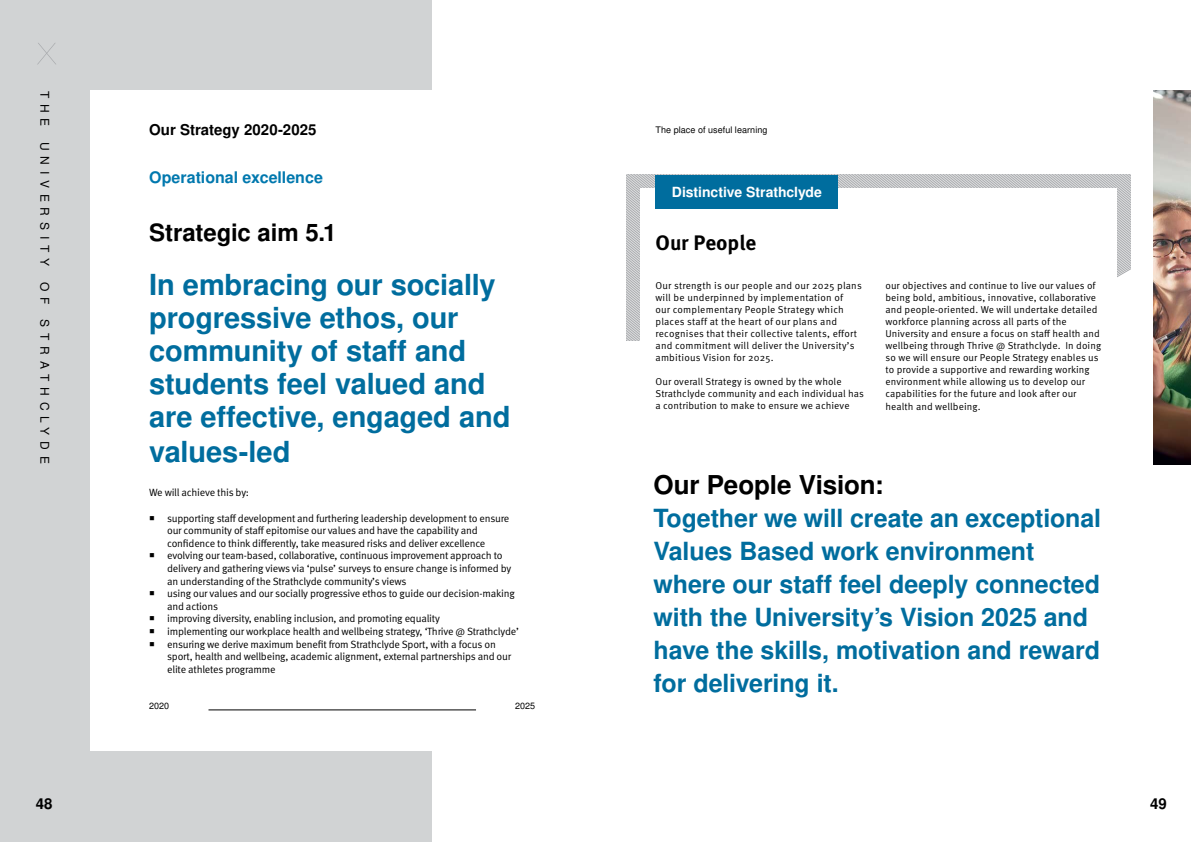
<style>
.page{position:relative;width:1191px;height:842px;background:#fff}
.page>*{position:absolute;margin:0;border:0;box-sizing:border-box;transform-origin:0 0}
.t1{font:700 29px/33.4px "Nimbus San L";letter-spacing:-.005em;color:#006d9e}
.t2{font:700 26px "Nimbus San L";letter-spacing:-.005em;color:#000}
.t3{font:700 25px/33px "Nimbus San L";letter-spacing:-.005em;color:#006d9e}
.t4{font:700 24px "Nimbus San L";letter-spacing:-.005em;color:#000}
.t5{font:700 21px "Meta OT";color:#000}
.t6{font:700 16px "Nimbus San L";color:#0078ae}
.H5_Right{font:700 15px "Nimbus San L";color:#000}
.t7{font:700 14px "Nimbus San L";color:#fff}
.t8{font:12px "Nimbus San L";letter-spacing:.485em;color:#000}
.t9{font:10.5px/12.6px "Meta OT Norm";letter-spacing:-.02em;color:#000}
.t10{font:10px/12.1px "Meta OT Norm";letter-spacing:.01em;color:#000}
.H7{font:9px "Nimbus San L";letter-spacing:.005em;color:#000}
.H7__Right{font:9px "Nimbus San L";color:#000}
</style>
<div class="page">
<div style="left:0;top:0;width:431px;height:842px;background:#d1d3d4"></div>
<img style="left:1153px;top:91px;width:38px;height:374px">
<div style="left:90px;top:91px;width:505px;height:660px;background:#fff"></div>
<hr style="left:208px;top:710px;width:268px;height:1px;background:#000">
<svg style="left:626px;top:241px;width:504px;height:100px"></svg>
<div style="left:640px;top:188px;width:476px;height:256px;background:#fff"></div>
<div style="left:655px;top:175px;width:183px;height:33px;background:#006d9e"></div>
<svg style="left:37px;top:43px;width:19px;height:21px"></svg>
<h5 class="t8" style="left:53px;top:91px;width:37px;rotate:90deg">THE</h5>
<h5 class="t8" style="left:53px;top:142px;width:126px;rotate:90deg">UNIVERSITY</h5>
<h5 class="t8" style="left:53px;top:282px;width:24px;rotate:90deg">O F</h5>
<h5 class="t8" style="left:53px;top:319px;width:146px;rotate:90deg">STRATHCLYDE</h5>
<h5 class="H5_Right" style="left:149px;top:119px;width:169px">Our Strategy 2020-2025</h5>
<p class="H7" style="left:655px;top:123px;width:113px">The place of useful learning</p>
<h2 class="t6" style="left:149px;top:166px;width:175px">Operational excellence</h2>
<h2 class="t4" style="left:149px;top:215px;width:189px">Strategic aim 5.1</h2>
<h2 class="t1" style="left:149px;top:267px;width:363px">In embracing our socially progressive ethos, our community of staff and students feel valued and are effective, engaged and values-led</h2>
<p class="t9" style="left:149px;top:486px;width:101px">We will achieve this by:</p>
<p class="t9" style="left:167px;top:512px;width:344px;text-indent:-18px">○ supporting staff development and furthering leadership development to ensure our community of staff epitomise our values and have the capability and confidence to think differently, take measured risks and deliver excellence</p>
<p class="t9" style="left:167px;top:549px;width:345px;text-indent:-18px">○ evolving our team-based, collaborative, continuous improvement approach to delivery and gathering views via ‘pulse’ surveys to ensure change is informed by an understanding of the Strathclyde community’s views</p>
<p class="t9" style="left:167px;top:587px;width:349px;text-indent:-18px">○ using our values and our socially progressive ethos to guide our decision-making and actions</p>
<p class="t9" style="left:149px;top:612px;width:292px">○ improving diversity, enabling inclusion, and promoting equality</p>
<p class="t9" style="left:149px;top:625px;width:371px">○ implementing our workplace health and wellbeing strategy, ‘Thrive @ Strathclyde’</p>
<p class="t9" style="left:167px;top:638px;width:345px;text-indent:-18px">○ ensuring we derive maximum benefit from Strathclyde Sport, with a focus on sport, health and wellbeing, academic alignment, external partnerships and our elite athletes programme</p>
<p class="H7" style="left:149px;top:699px;width:22px">2020</p>
<p class="H7__Right" style="left:515px;top:699px;width:21px">2025</p>
<h5 class="t7" style="left:672px;top:182px;width:152px">Distinctive Strathclyde</h5>
<p class="t5" style="left:655px;top:229px;width:102px">Our People</p>
<p class="t10" style="left:655px;top:280px;width:208px">Our strength is our people and our 2025 plans will be underpinned by implementation of<br>our complementary People Strategy which places staff at the heart of our plans and recognises that their collective talents, effort and commitment will deliver the University’s ambitious Vision for 2025.</p>
<p class="t10" style="left:655px;top:376px;width:210px">Our overall Strategy is owned by the whole<br>Strathclyde community and each individual has a contribution to make to ensure we achieve</p>
<p class="t10" style="left:885px;top:280px;width:217px">our objectives and continue to live our values of being bold, ambitious, innovative, collaborative and people-oriented. We will undertake detailed workforce planning across all parts of the University and ensure a focus on staff health and wellbeing through Thrive @ Strathclyde. In doing so we will ensure our People Strategy enables us to provide a supportive and rewarding working environment while allowing us to develop our capabilities for the future and look after our health and wellbeing.</p>
<h5 class="t2" style="left:653px;top:466px;width:231px">Our People Vision:</h5>
<h5 class="t3" style="left:653px;top:501px;width:449px">Together we will create an exceptional Values Based work environment where our staff feel deeply connected with the University’s Vision 2025 and have the skills, motivation and reward for delivering it.</h5>
<p class="H5_Right" style="left:36px;top:793px;width:18px">48</p>
<p class="H5_Right" style="left:1150px;top:793px;width:18px">49</p>
</div>
